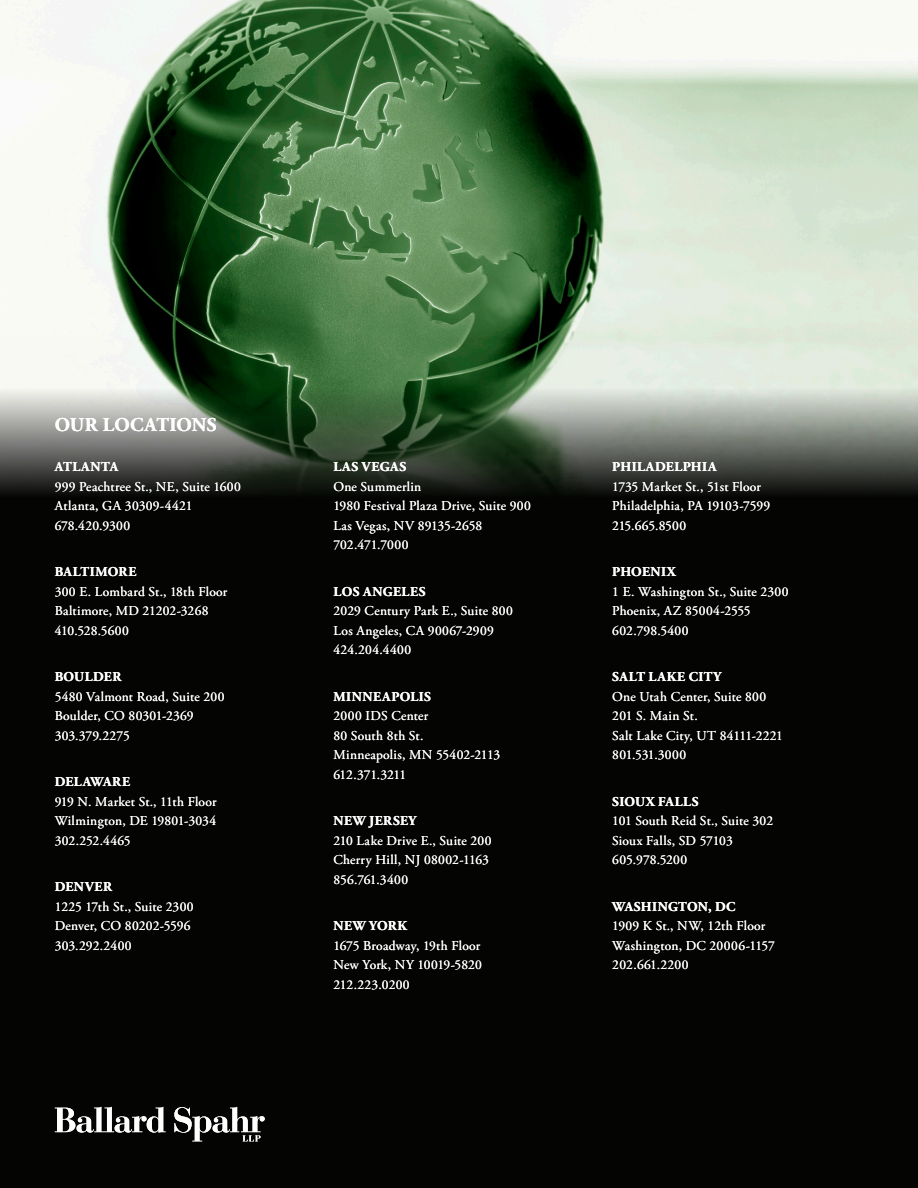
<style>
.page{position:relative;width:918px;height:1188px;background:#040503}
.page>*{position:absolute;margin:0;border:0;box-sizing:border-box;transform-origin:0 0}
.t1{font:700 19.5px "Adobe Garamond Pro";letter-spacing:.01em;color:#fff}
.t2{font:13.5px/19.5px "Adobe Garamond Pro";letter-spacing:.015em;color:#fff}
.t3{font:700 13.5px "Adobe Garamond Pro";letter-spacing:.035em;color:#fff}
.t4{font:700 13.5px "Adobe Garamond Pro";letter-spacing:.06em;color:#fff}
.t5{font:700 13.5px "Adobe Garamond Pro";letter-spacing:.055em;color:#fff}
</style>
<div class="page">
<img style="left:0;top:0;width:918px;height:338px">
<svg style="left:0;top:338px;width:918px;height:155px;background:#6f7e6d"></svg>
<svg style="left:55px;top:1107px;width:111px;height:26px"></svg>
<svg style="left:174px;top:1107px;width:91px;height:34px"></svg>
<h1 class="t1" style="left:55px;top:414px;width:163px">OUR LOCATIONS</h1>
<p class="t3" style="left:55px;top:459px;width:65px">ATLANTA</p>
<p class="t2" style="left:55px;top:477px;width:188px">999 Peachtree St., NE, Suite 1600<br>Atlanta, GA 30309-4421<br>678.420.9300</p>
<p class="t3" style="left:55px;top:564px;width:83px">BALTIMORE</p>
<p class="t2" style="left:55px;top:582px;width:174px">300 E. Lombard St., 18th Floor<br>Baltimore, MD 21202-3268<br>410.528.5600</p>
<p class="t3" style="left:55px;top:669px;width:68px">BOULDER</p>
<p class="t2" style="left:55px;top:687px;width:171px">5480 Valmont Road, Suite 200<br>Boulder, CO 80301-2369<br>303.379.2275</p>
<p class="t3" style="left:55px;top:774px;width:77px">DELAWARE</p>
<p class="t2" style="left:55px;top:792px;width:163px;text-align:justify">919 N. Market St., 11th Floor Wilmington, DE 19801-3034<br>302.252.4465</p>
<p class="t3" style="left:55px;top:879px;width:59px">DENVER</p>
<p class="t2" style="left:55px;top:897px;width:141px">1225 17th St., Suite 2300<br>Denver, CO 80202-5596<br>303.292.2400</p>
<p class="t5" style="left:333px;top:459px;width:74px">LAS VEGAS</p>
<p class="t2" style="left:333px;top:477px;width:199px">One Summerlin<br>1980 Festival Plaza Drive, Suite 900<br>Las Vegas, NV 89135-2658<br>702.471.7000</p>
<p class="t3" style="left:333px;top:584px;width:94px">LOS ANGELES</p>
<p class="t2" style="left:333px;top:602px;width:181px">2029 Century Park E., Suite 800<br>Los Angeles, CA 90067-2909<br>424.204.4400</p>
<p class="t3" style="left:333px;top:689px;width:99px">MINNEAPOLIS</p>
<p class="t2" style="left:333px;top:707px;width:168px">2000 IDS Center<br>80 South 8th St.<br>Minneapolis, MN 55402-2113<br>612.371.3211</p>
<p class="t3" style="left:333px;top:813px;width:84px">NEW JERSEY</p>
<p class="t2" style="left:333px;top:831px;width:160px">210 Lake Drive E., Suite 200<br>Cherry Hill, NJ 08002-1163<br>856.761.3400</p>
<p class="t3" style="left:333px;top:918px;width:75px">NEW YORK</p>
<p class="t2" style="left:333px;top:936px;width:150px">1675 Broadway, 19th Floor<br>New York, NY 10019-5820<br>212.223.0200</p>
<p class="t3" style="left:612px;top:459px;width:106px">PHILADELPHIA</p>
<p class="t2" style="left:612px;top:477px;width:159px">1735 Market St., 51st Floor<br>Philadelphia, PA 19103-7599<br>215.665.8500</p>
<p class="t3" style="left:612px;top:564px;width:65px">PHOENIX</p>
<p class="t2" style="left:612px;top:582px;width:178px">1 E. Washington St., Suite 2300<br>Phoenix, AZ 85004-2555<br>602.798.5400</p>
<p class="t4" style="left:612px;top:669px;width:110px">SALT LAKE CITY</p>
<p class="t2" style="left:612px;top:687px;width:172px">One Utah Center, Suite 800<br>201 S. Main St.<br>Salt Lake City, UT 84111-2221<br>801.531.3000</p>
<p class="t3" style="left:612px;top:794px;width:88px">SIOUX FALLS</p>
<p class="t2" style="left:612px;top:812px;width:162px">101 South Reid St., Suite 302<br>Sioux Falls, SD 57103<br>605.978.5200</p>
<p class="t3" style="left:612px;top:899px;width:125px">WASHINGTON, DC</p>
<p class="t2" style="left:612px;top:917px;width:164px">1909 K St., NW, 12th Floor<br>Washington, DC 20006-1157<br>202.661.2200</p>
</div>
